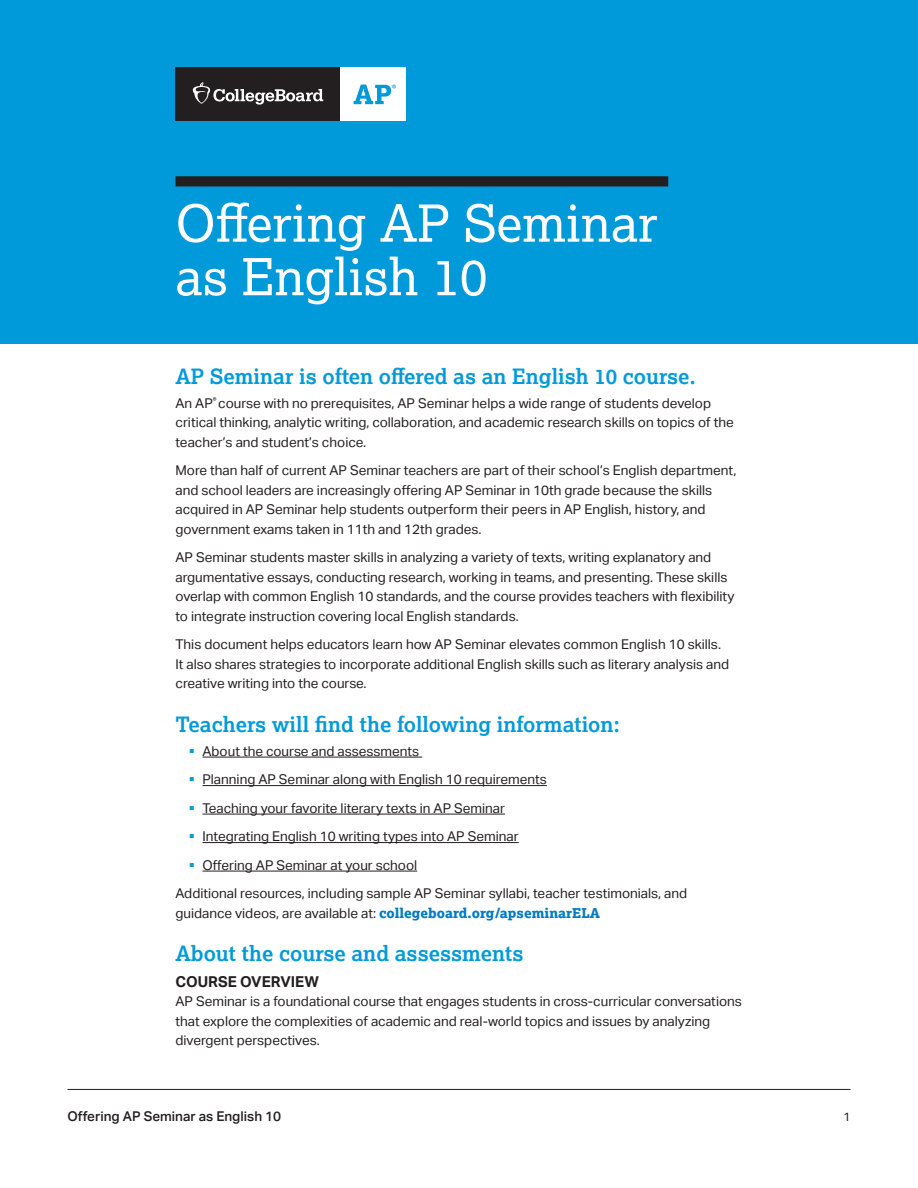
<style>
.page{position:relative;width:918px;height:1188px;background:#fff}
.page>*{position:absolute;margin:0;border:0;box-sizing:border-box;transform-origin:0 0}
.t1{font:51px/53.6px "Lexia";color:#fff}
.t2{font:700 21px "Lexia";color:#009ada}
.t3{font:700 15px "Aktiv Grotesk";color:#231f20}
.t4{font:13.5px/19.5px "Aktiv Grotesk";color:#231f20}
.t5{font:500 13.5px "Aktiv Grotesk";color:#231f20}
.t6{font:12px "Aktiv Grotesk";color:#231f20}
.s1{color:#009ada}
.s2{font-family:"Lexia";font-weight:800;color:#007bc3}
</style>
<div class="page">
<div style="left:0;top:0;width:918px;height:344px;background:#009ada"></div>
<div style="left:176px;top:68px;width:165px;height:54px;background:#231f20"></div>
<svg style="left:193px;top:82px;width:130px;height:23px"></svg>
<div style="left:341px;top:68px;width:65px;height:54px;background:#fff"></div>
<svg style="left:353px;top:85px;width:43px;height:19px"></svg>
<hr style="left:68px;top:1089px;width:782px;height:1px;background:#231f20">
<div style="left:176px;top:176px;width:492px;height:10px;background:#231f20"></div>
<hr style="left:202px;top:757px;width:220px;height:1px;background:#231f20">
<hr style="left:202px;top:785px;width:345px;height:1px;background:#231f20">
<hr style="left:202px;top:814px;width:303px;height:1px;background:#231f20">
<hr style="left:202px;top:842px;width:317px;height:1px;background:#231f20">
<hr style="left:202px;top:871px;width:215px;height:1px;background:#231f20">
<h1 class="t1" style="left:176px;top:195px;width:484px">Offering AP Seminar as English 10</h1>
<h2 class="t2" style="left:176px;top:363px;width:522px">AP Seminar is often offered as an English 10 course.</h2>
<p class="t4" style="left:175px;top:393px;width:560px">An AP<sup>®</sup> course with no prerequisites, AP Seminar helps a wide range of students develop critical thinking, analytic writing, collaboration, and academic research skills on topics of the teacher’s and student’s choice.</p>
<p class="t4" style="left:175px;top:461px;width:562px">More than half of current AP Seminar teachers are part of their school’s English department, and school leaders are increasingly offering AP Seminar in 10th grade because the skills acquired in AP Seminar help students outperform their peers in AP English, history, and government exams taken in 11th and 12th grades.</p>
<p class="t4" style="left:175px;top:548px;width:561px">AP Seminar students master skills in analyzing a variety of texts, writing explanatory and argumentative essays, conducting research, working in teams, and presenting. These skills overlap with common English 10 standards, and the course provides teachers with flexibility to integrate instruction covering local English standards.</p>
<p class="t4" style="left:175px;top:635px;width:555px">This document helps educators learn how AP Seminar elevates common English 10 skills.<br>It also shares strategies to incorporate additional English skills such as literary analysis and creative writing into the course.</p>
<h2 class="t2" style="left:176px;top:711px;width:446px">Teachers will find the following information:</h2>
<p class="t4" style="left:189px;top:741px;width:232px"><span class="s1">▪</span> About the course and assessments</p>
<p class="t4" style="left:189px;top:770px;width:359px"><span class="s1">▪</span> Planning AP Seminar along with English 10 requirements</p>
<p class="t4" style="left:189px;top:798px;width:318px"><span class="s1">▪</span> Teaching your favorite literary texts in AP Seminar</p>
<p class="t4" style="left:189px;top:827px;width:331px"><span class="s1">▪</span> Integrating English 10 writing types into AP Seminar</p>
<p class="t4" style="left:175px;top:851px;width:513px;line-height:28.5px;text-indent:14px"><span class="s1">▪</span> Offering AP Seminar at your school<br>Additional resources, including sample AP Seminar syllabi, teacher testimonials, and</p>
<p class="t4" style="left:175px;top:903px;width:426px">guidance videos, are available at: <span class="s2">collegeboard.org/apseminarELA</span></p>
<h2 class="t2" style="left:176px;top:940px;width:350px">About the course and assessments</h2>
<p class="t3" style="left:176px;top:973px;width:145px">COURSE OVERVIEW</p>
<p class="t4" style="left:176px;top:992px;width:568px">AP Seminar is a foundational course that engages students in cross-curricular conversations that explore the complexities of academic and real-world topics and issues by analyzing divergent perspectives.</p>
<p class="t5" style="left:68px;top:1109px;width:215px">Offering AP Seminar as English 10</p>
<p class="t6" style="left:843px;top:1110px;width:9px">1</p>
</div>
